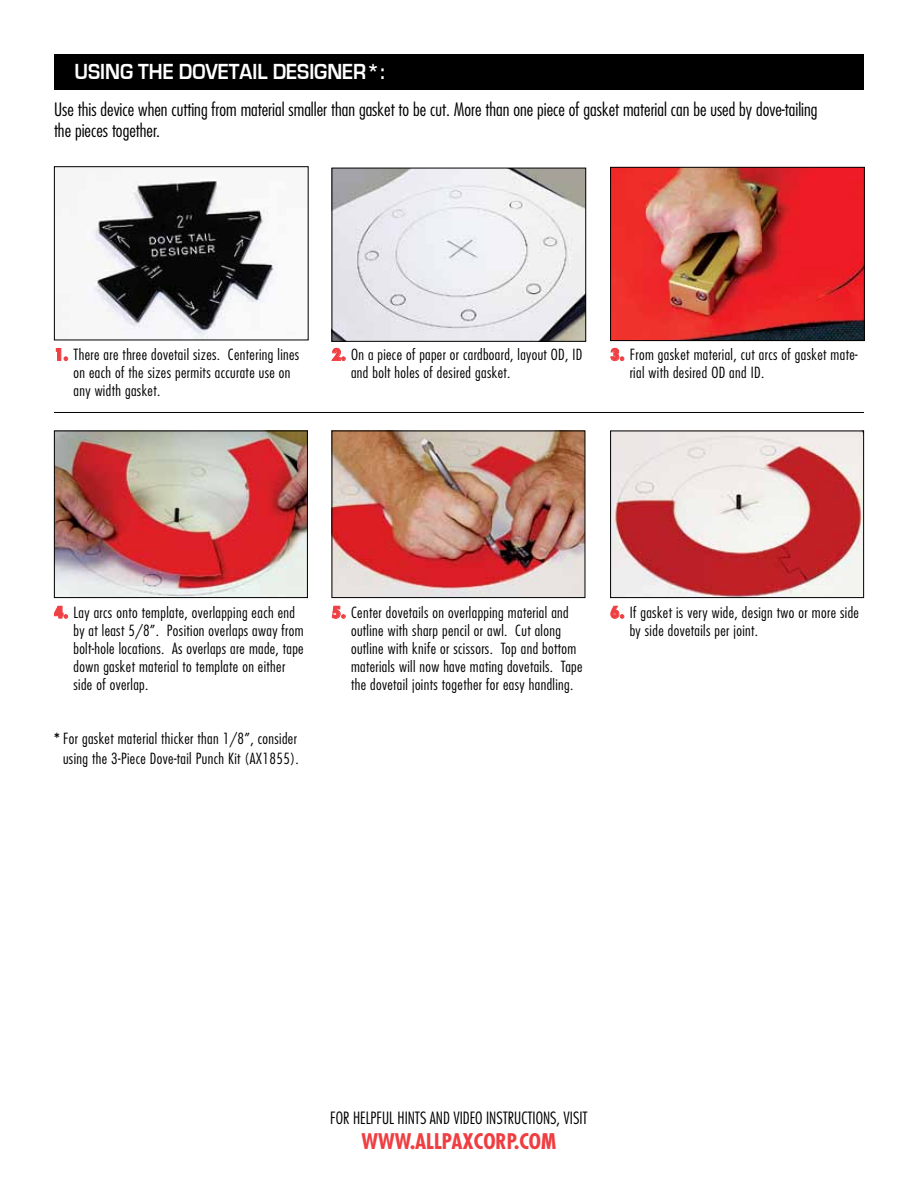
<style>
.page{position:relative;width:918px;height:1188px;background:#fff}
.page>*{position:absolute;margin:0;border:0;box-sizing:border-box;transform-origin:0 0}
.t1{font:700 22.5px "Eurostile";color:#fff;scale:.9 1}
.t2{font:700 condensed 21px "Futura";color:#ef3e42}
.t3{font:300 condensed 18px/21px "Futura";color:#000;scale:1.05 1}
.t4{font:300 condensed 16.5px "Futura";color:#000}
.t5{font:300 condensed 15px/18px "Futura";letter-spacing:.025em;color:#000;scale:1.05 1}
.s1{font-weight:800;font-size:15.75px;color:#ef3e42}
.s2{font-weight:700}
</style>
<div class="page">
<div style="left:54px;top:54px;width:810px;height:35px;background:#000"></div>
<svg style="left:56px;top:348px;width:12px;height:13px"></svg>
<svg style="left:331px;top:348px;width:14px;height:13px"></svg>
<svg style="left:610px;top:348px;width:14px;height:13px"></svg>
<img style="left:86px;top:181px;width:192px;height:157px">
<div style="left:54px;top:166px;width:255px;height:174px;border:1px solid #000"></div>
<img style="left:334px;top:170px;width:250px;height:170px">
<div style="left:332px;top:168px;width:254px;height:174px;border:1px solid #000"></div>
<img style="left:612px;top:169px;width:251px;height:170px">
<div style="left:610px;top:167px;width:255px;height:174px;border:1px solid #000"></div>
<svg style="left:54px;top:606px;width:14px;height:13px"></svg>
<svg style="left:332px;top:605px;width:13px;height:14px"></svg>
<img style="left:56px;top:433px;width:250px;height:163px">
<div style="left:54px;top:431px;width:254px;height:167px;border:1px solid #000"></div>
<img style="left:334px;top:433px;width:249px;height:163px">
<div style="left:332px;top:431px;width:253px;height:167px;border:1px solid #000"></div>
<svg style="left:610px;top:605px;width:14px;height:14px"></svg>
<img style="left:612px;top:433px;width:250px;height:163px">
<div style="left:610px;top:431px;width:254px;height:167px;border:1px solid #000"></div>
<hr style="left:54px;top:412px;width:810px;height:1px;background:#000">
<h1 class="t1" style="left:75px;top:59px;width:346px">USING THE DOVETAIL DESIGNER*:</h1>
<p class="t3" style="left:54px;top:99px;width:729px">Use this device when cutting from material smaller than gasket to be cut. More than one piece of gasket material can be used by dove-tailing the pieces together.</p>
<p class="t5" style="left:74px;top:346px;width:217px;text-indent:-20px"><span class="s1">1.</span> There are three dovetail sizes. Centering lines on each of the sizes permits accurate use on any width gasket.</p>
<p class="t5" style="left:351px;top:346px;width:222px;text-indent:-19px"><span class="s1">2.</span> On a piece of paper or cardboard, layout OD, ID and bolt holes of desired gasket.</p>
<p class="t5" style="left:630px;top:346px;width:219px;text-indent:-20px"><span class="s1">3.</span> From gasket material, cut arcs of gasket mate&shy;rial with desired OD and ID.</p>
<p class="t5" style="left:74px;top:603px;width:221px;text-indent:-20px"><span class="s1">4.</span> Lay arcs onto template, overlapping each end by at least 5/8”. Position overlaps away from bolt-hole locations. As overlaps are made, tape down gasket material to template on either side of overlap.</p>
<p class="t5" style="left:351px;top:603px;width:222px;text-indent:-19px"><span class="s1">5.</span> Center dovetails on overlapping material and outline with sharp pencil or awl. Cut along outline with knife or scissors. Top and bottom materials will now have mating dovetails. Tape the dovetail joints together for easy handling.</p>
<p class="t5" style="left:630px;top:603px;width:220px;text-indent:-20px"><span class="s1">6.</span> If gasket is very wide, design two or more side by side dovetails per joint.</p>
<p class="t5" style="left:54px;top:729px;width:235px;line-height:19.8px;text-align:right"><span class="s2">*</span> For gasket material thicker than 1/8”, consider using the 3-Piece Dove-tail Punch Kit (AX1855).</p>
<p class="t4" style="left:330px;top:1107px;width:259px">FOR HELPFUL HINTS AND VIDEO INSTRUCTIONS, VISIT</p>
<h2 class="t2" style="left:362px;top:1128px;width:196px">WWW.ALLPAXCORP.COM</h2>
</div>
